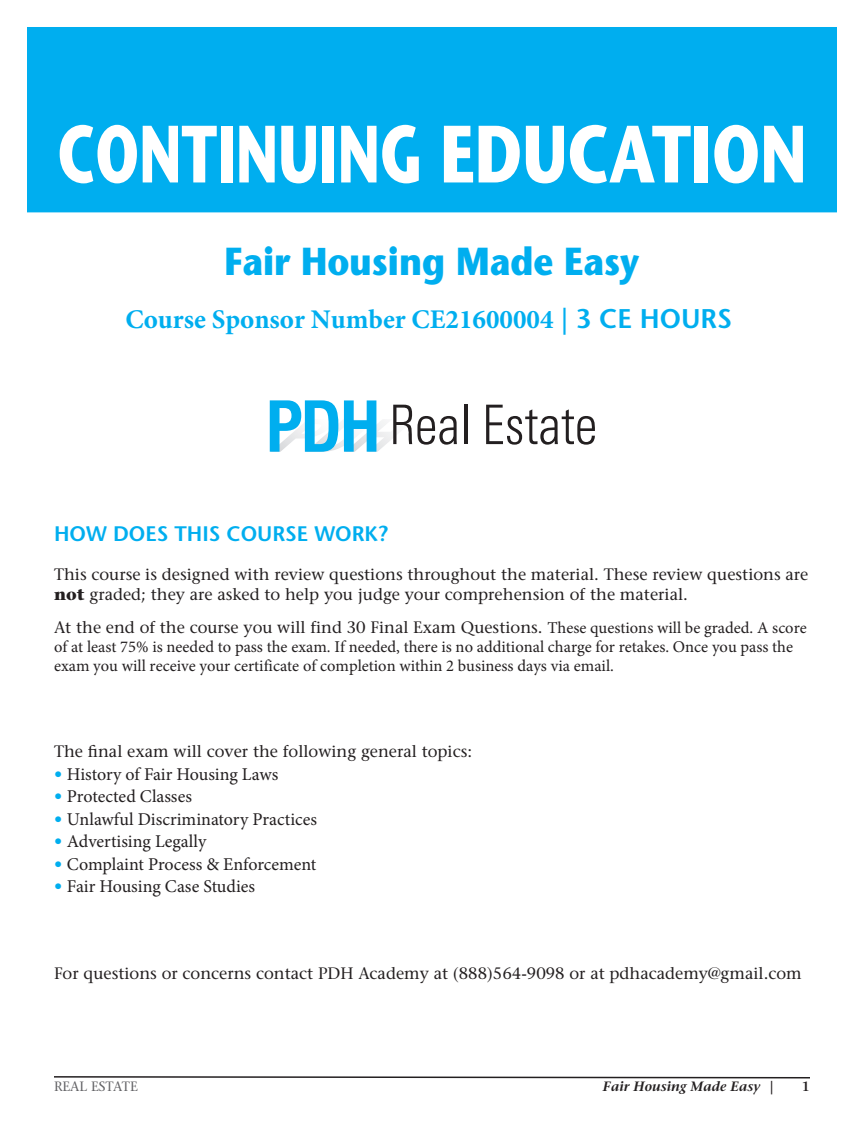
<style>
.page{position:relative;width:864px;height:1134px;background:#fff}
.page>*{position:absolute;margin:0;border:0;box-sizing:border-box;transform-origin:0 0}
.t1{font:700 81px "Stone Sans Std";color:#fff;scale:.7 1}
.t2{font:700 39px "Stone Sans Std";color:#00aeef;scale:.89 1}
.t3{font:700 27px "Minion Pro";color:#00aeef}
.t4{font:600 21px "Stone Sans Std";color:#00aeef}
.t5{font:18px "Minion Pro";color:#231f20}
.t6{font:500 16.5px/19.5px "Stone Serif Std";color:#231f20}
.t7{font:16.5px/19.5px "Minion Pro";color:#231f20}
.t8{font:italic 600 13.5px "Stone Serif Std";color:#231f20}
.t9{font:500 13.5px "Stone Serif Std";color:#636366}
.t10{font:600 13.5px "Stone Serif Std";color:#231f20}
.s1{font-family:"Stone Sans Std";font-weight:600}
.s2{font-weight:700}
.s3{font-family:"Minion Pro";font-weight:400}
.s4{font-family:"Stone Serif Std";font-weight:500;font-size:16.5px;color:#00aeef}
.s5{font-style:normal}
</style>
<div class="page">
<svg style="left:54px;top:1076px;width:756px;height:3px"></svg>
<div style="left:27px;top:27px;width:810px;height:185px;background:#00aeef"></div>
<svg style="left:270px;top:400px;width:187px;height:52px"></svg>
<hr style="left:464px;top:405px;width:3px;height:39px;background:#231f20">
<svg style="left:486px;top:405px;width:109px;height:40px"></svg>
<h1 class="t1" style="left:57px;top:106px;width:1072px">CONTINUING EDUCATION</h1>
<h2 class="t2" style="left:225px;top:238px;width:468px">Fair Housing Made Easy</h2>
<h3 class="t3" style="left:125px;top:300px;width:608px">Course Sponsor Number CE21600004 <span class="s1">| 3 CE HOURS</span></h3>
<p class="t4" style="left:54px;top:521px;width:335px">HOW DOES THIS COURSE WORK?</p>
<p class="t6" style="left:54px;top:565px;width:756px">This course is designed with review questions throughout the material. These review questions are <span class="s2">not</span> graded; they are asked to help you judge your comprehension of the material.</p>
<p class="t6" style="left:54px;top:617px;width:754px">At the end of the course you will find 30 Final Exam Questions. <span class="s3">These questions will be graded. A score</span></p>
<p class="t7" style="left:54px;top:637px;width:741px">of at least 75% is needed to pass the exam. If needed, there is no additional charge for retakes. Once you pass the exam you will receive your certificate of completion within 2 business days via email.</p>
<p class="t6" style="left:54px;top:742px;width:420px">The final exam will cover the following general topics:</p>
<p class="t5" style="left:54px;top:762px;width:226px"><span class="s4">•</span> History of Fair Housing Laws</p>
<p class="t5" style="left:54px;top:784px;width:139px"><span class="s4">•</span> Protected Classes</p>
<p class="t5" style="left:54px;top:807px;width:265px"><span class="s4">•</span> Unlawful Discriminatory Practices</p>
<p class="t5" style="left:54px;top:829px;width:154px"><span class="s4">•</span> Advertising Legally</p>
<p class="t5" style="left:54px;top:852px;width:264px"><span class="s4">•</span> Complaint Process &amp; Enforcement</p>
<p class="t5" style="left:54px;top:874px;width:203px"><span class="s4">•</span> Fair Housing Case Studies</p>
<p class="t6" style="left:54px;top:964px;width:749px">For questions or concerns contact PDH Academy at (888)564-9098 or at pdhacademy@gmail.com</p>
<p class="t9" style="left:54px;top:1078px;width:85px">REAL ESTATE</p>
<p class="t8" style="left:603px;top:1078px;width:173px">Fair Housing Made Easy <span class="s5">|</span></p>
<p class="t10" style="left:802px;top:1078px;width:10px">1</p>
</div>
